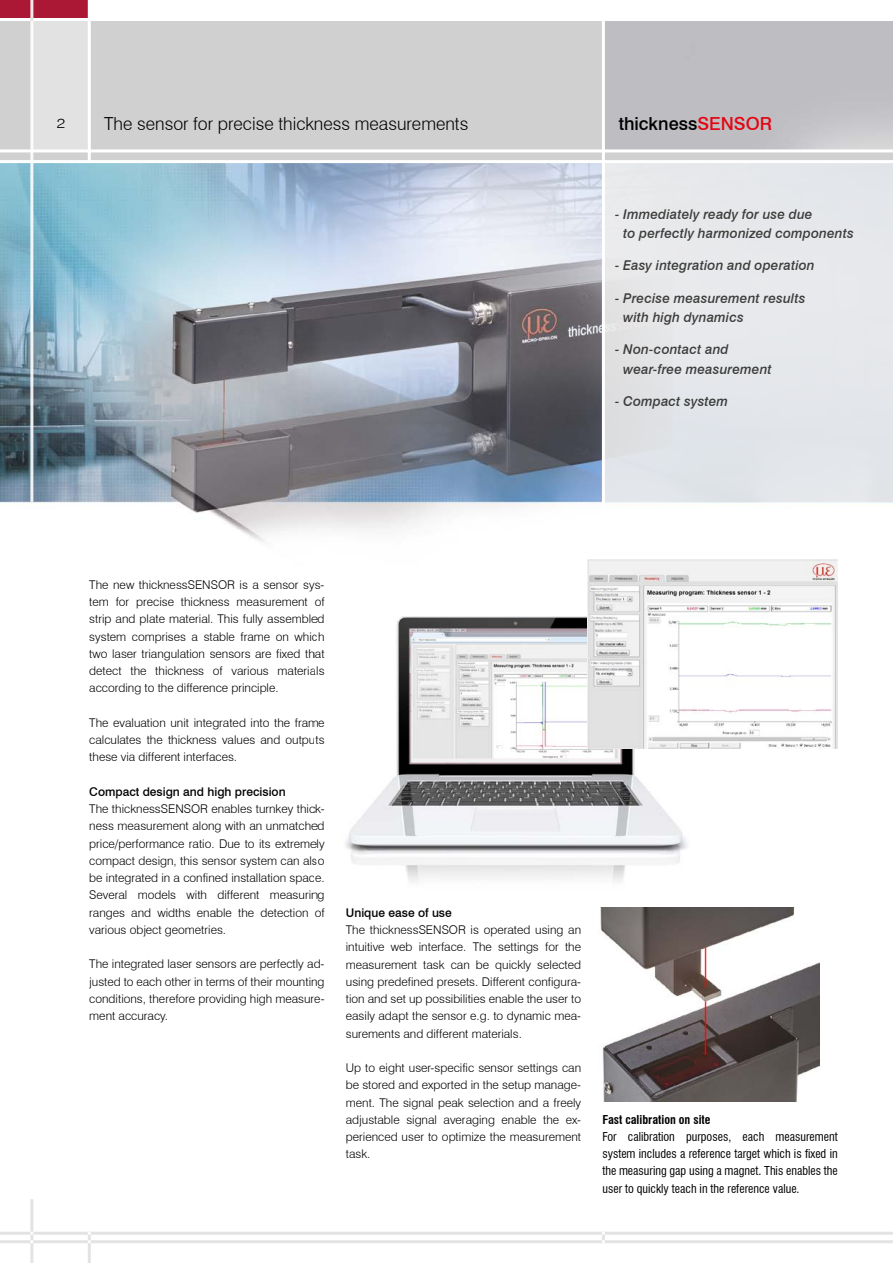
<style>
.page{position:relative;width:893px;height:1263px;background:#fff}
.page>*{position:absolute;margin:0;border:0;box-sizing:border-box;transform-origin:0 0}
.t1{font:300 18px "Swiss 721 BT";color:#000}
.t2{font:500 18px "Swiss 721 BT";color:#000}
.t3{font:italic 500 13.5px/19.5px "Swiss 721 BT";letter-spacing:.01em;color:#3c3c3b}
.t4{font:300 13.5px "Swiss 721 BT";color:#000;scale:1.18 1}
.t5{font:300 12px/17.2px "Swiss 721 BT";color:#000;text-align:justify}
.t6{font:condensed 12px/17.2px "Swiss 721 BT";color:#000;text-align:justify}
.t7{font:500 12px "Swiss 721 BT";color:#000}
.t8{font:700 condensed 12px "Swiss 721 BT";color:#000}
.s1{color:#e30613}
</style>
<div class="page">
<img style="left:0;top:163px;width:893px;height:403px">
<div style="left:602px;top:162px;width:291px;height:340px;background:#e5e7eb"></div>
<div style="left:0;top:21px;width:893px;height:141px;background:#d0d0d0"></div>
<div style="left:32px;top:21px;width:57px;height:130px;background:#e2e2e2"></div>
<div style="left:0;top:0;width:89px;height:18px;background:#aa1836"></div>
<hr style="left:88px;top:0;width:3px;height:163px;background:#fff">
<div style="left:605px;top:21px;width:288px;height:128px;background:#bebdc2"></div>
<hr style="left:602px;top:17px;width:3px;height:492px;background:#fff">
<hr style="left:0;top:149px;width:893px;height:3px;background:#fff">
<hr style="left:0;top:160px;width:893px;height:3px;background:#fff">
<hr style="left:0;top:1240px;width:893px;height:3px;background:#e3e3e3">
<hr style="left:30px;top:0;width:3px;height:502px;background:#e3e3e3">
<hr style="left:0;top:1232px;width:893px;height:3px;background:#e3e3e3">
<hr style="left:30px;top:1199px;width:3px;height:64px;background:#e3e3e3">
<hr style="left:88px;top:1232px;width:3px;height:31px;background:#e3e3e3">
<svg style="left:602px;top:1232px;width:3px;height:11px"></svg>
<img style="left:345px;top:616px;width:342px;height:266px">
<img style="left:588px;top:559px;width:250px;height:190px">
<img style="left:600px;top:907px;width:219px;height:194px">
<p class="t4" style="left:57px;top:115px;width:9px">2</p>
<h1 class="t1" style="left:104px;top:113px;width:366px">The sensor for precise thickness measurements</h1>
<h1 class="t2" style="left:619px;top:113px;width:155px">thickness<span class="s1">SENSOR</span></h1>
<p class="t3" style="left:623px;top:204px;width:232px;text-indent:-8px">- Immediately ready for use due<br>to perfectly harmonized components</p>
<p class="t3" style="left:615px;top:256px;width:201px">- Easy integration and operation</p>
<p class="t3" style="left:623px;top:288px;width:184px;text-indent:-8px">- Precise measurement results with high dynamics</p>
<p class="t3" style="left:623px;top:340px;width:150px;text-indent:-8px">- Non-contact and wear-free measurement</p>
<p class="t3" style="left:615px;top:391px;width:114px">- Compact system</p>
<p class="t5" style="left:89px;top:576px;width:237px">The new thicknessSENSOR is a sensor sys&shy;tem for precise thickness measurement of strip and plate material. This fully assembled system comprises a stable frame on which two laser triangulation sensors are fixed that detect the thickness of various materials according to the difference principle.</p>
<p class="t5" style="left:89px;top:714px;width:237px">The evaluation unit integrated into the frame calculates the thickness values and outputs these via different interfaces.</p>
<p class="t7" style="left:89px;top:784px;width:198px">Compact design and high precision</p>
<p class="t5" style="left:89px;top:800px;width:237px">The thicknessSENSOR enables turnkey thick&shy;ness measurement along with an unmatched price/performance ratio. Due to its extremely compact design, this sensor system can also be integrated in a confined installation space.<br>Several models with different measuring ranges and widths enable the detection of various object geometries.</p>
<p class="t5" style="left:89px;top:955px;width:237px">The integrated laser sensors are perfectly ad&shy;justed to each other in terms of their mounting conditions, therefore providing high measure&shy;ment accuracy.</p>
<p class="t7" style="left:346px;top:905px;width:108px">Unique ease of use</p>
<p class="t5" style="left:346px;top:921px;width:237px">The thicknessSENSOR is operated using an intuitive web interface. The settings for the measurement task can be quickly selected using predefined presets. Different configura&shy;tion and set up possibilities enable the user to easily adapt the sensor e.g. to dynamic mea&shy;surements and different materials.</p>
<p class="t5" style="left:346px;top:1059px;width:237px">Up to eight user-specific sensor settings can be stored and exported in the setup manage&shy;ment. The signal peak selection and a freely adjustable signal averaging enable the ex&shy;perienced user to optimize the measurement task.</p>
<p class="t8" style="left:602px;top:1112px;width:110px">Fast calibration on site</p>
<p class="t6" style="left:602px;top:1128px;width:237px">For calibration purposes, each measurement system includes a reference target which is fixed in the measuring gap using a magnet. This enables the user to quickly teach in the reference value.</p>
</div>
